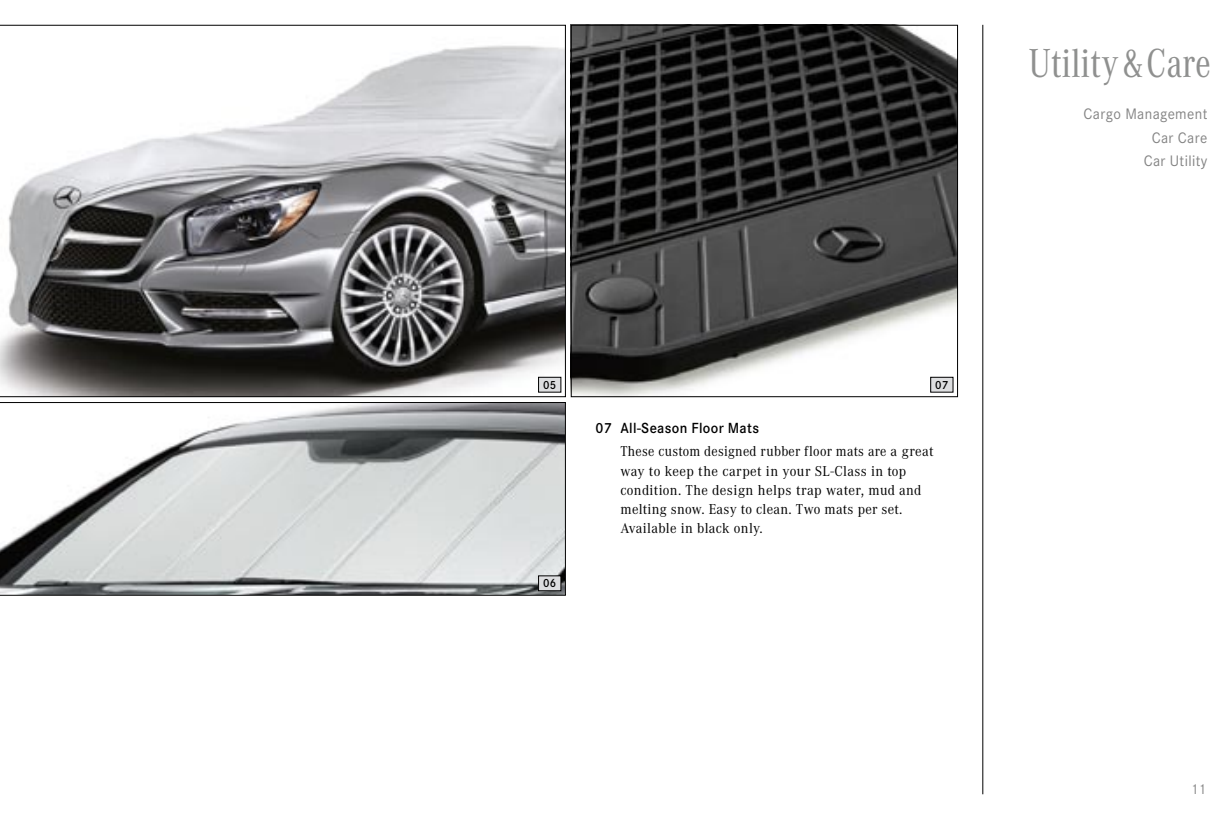
<style>
.page{position:relative;width:1231px;height:834px;background:#fff}
.page>*{position:absolute;margin:0;border:0;box-sizing:border-box;transform-origin:0 0}
.t1{font:42px "Corporate A Con";letter-spacing:-.005em;color:#8f908f}
.t2{font:15.75px/23.6px "Corporate S";letter-spacing:.025em;color:#838383;text-align:right;scale:.95 1}
.t3{font:600 15.22px "Corporate S";letter-spacing:.025em;color:#000;scale:.95 1}
.t4{font:14.88px/19.2px "Corporate A";letter-spacing:.02em;color:#000;scale:.92 1}
.t5{font:14.88px "Corporate S";color:#838383;scale:.95 1}
.t6{font:600 12.25px "Corporate S";color:#000;scale:.95 1}
</style>
<div class="page">
<hr style="left:982px;top:25px;width:1px;height:769px;background:#000">
<svg style="left:0;top:24px;width:566px;height:373px"></svg>
<svg style="left:0;top:402px;width:566px;height:194px"></svg>
<img style="left:572px;top:27px;width:383px;height:368px">
<div style="left:570px;top:25px;width:387px;height:372px;border:1px solid #000"></div>
<div style="left:930px;top:377px;width:22px;height:15px;background:#dddee0"></div>
<div style="left:930px;top:377px;width:23px;height:15px;border:1px solid #000"></div>
<div style="left:538px;top:377px;width:23px;height:15px;background:#dddee0"></div>
<div style="left:538px;top:377px;width:23px;height:15px;border:1px solid #000"></div>
<div style="left:538px;top:575px;width:23px;height:15px;background:#dddee0"></div>
<h1 class="t1" style="left:1028px;top:34px;width:184px">Utility &amp; Care</h1>
<p class="t2" style="left:1083px;top:101px;width:132px">Cargo Management<br>Car Care<br>Car Utility</p>
<p class="t6" style="left:543px;top:377px;width:15px">05</p>
<p class="t6" style="left:935px;top:377px;width:15px">07</p>
<p class="t6" style="left:543px;top:576px;width:15px">06</p>
<p class="t3" style="left:595px;top:419px;width:173px">07 All-Season Floor Mats</p>
<p class="t4" style="left:620px;top:442px;width:342px">These custom designed rubber floor mats are a great way to keep the carpet in your SL-Class in top condition. The design helps trap water, mud and melting snow. Easy to clean. Two mats per set.<br>Available in black only.</p>
<p class="t5" style="left:1190px;top:778px;width:18px">11</p>
</div>
